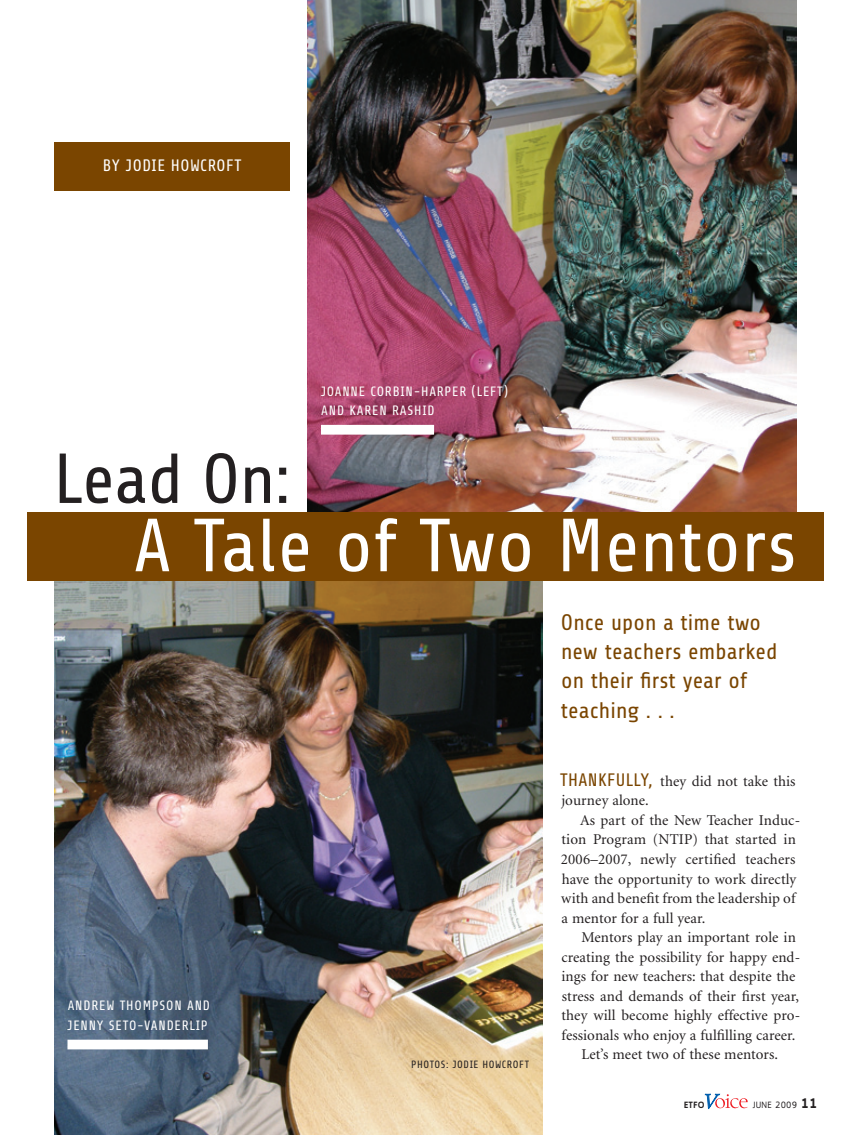
<style>
.page{position:relative;width:864px;height:1135px;background:#fff}
.page>*{position:absolute;margin:0;border:0;box-sizing:border-box;transform-origin:0 0}
.minion_10_13{font:75px "Share";letter-spacing:.005em;color:#fff}
.minion_10_13-2{font:70.5px "Share";letter-spacing:-.01em;color:#231f20}
.minion_10_13-3{font:22.5px/29.2px "Share";letter-spacing:.005em;color:#7a4500}
.minion_10_13-4{font:16.5px "Share";letter-spacing:.035em;color:#fff}
.minion_10_13-5{font:15px/19.5px "Minion";letter-spacing:.005em;color:#231f20}
.what_is_this_peopl{font:13.5px/19.5px "Share";letter-spacing:.06em;color:#fff}
.photo_credit{font:10.5px "Share";letter-spacing:.06em;color:#231f20}
.t1{font:9px "Ligurino Rg";letter-spacing:.1em;color:#231f20}
.t2{font:700 9px "Ligurino Reg";color:#231f20}
.s1{font-family:"Share";font-size:18px;color:#7a4500}
.s2{font-family:"Ligurino Reg";font-weight:700;font-size:13.8px}
</style>
<div class="page">
<svg style="left:705px;top:1093px;width:43px;height:15px"></svg>
<img style="left:54px;top:580px;width:489px;height:554px">
<img style="left:308px;top:0;width:489px;height:512px">
<div style="left:27px;top:512px;width:797px;height:68px;background:#7a4500"></div>
<div style="left:54px;top:142px;width:235px;height:49px;background:#7a4500"></div>
<div style="left:68px;top:1039px;width:140px;height:9px;background:#fff"></div>
<div style="left:321px;top:424px;width:113px;height:10px;background:#fff"></div>
<p class="minion_10_13-4" style="left:103px;top:156px;width:140px">BY JODIE HOWCROFT</p>
<p class="what_is_this_peopl" style="left:321px;top:381px;width:189px">JOANNE CORBIN-HARPER (LEFT)<br>AND KAREN RASHID</p>
<p class="minion_10_13-2" style="left:54px;top:440px;width:239px">Lead On:</p>
<p class="minion_10_13" style="left:134px;top:504px;width:665px">A Tale of Two Mentors</p>
<p class="what_is_this_peopl" style="left:67px;top:995px;width:144px">ANDREW THOMPSON AND<br>JENNY SETO-VANDERLIP</p>
<p class="photo_credit" style="left:411px;top:1057px;width:119px">PHOTOS: JODIE HOWCROFT</p>
<p class="minion_10_13-3" style="left:561px;top:607px;width:218px">Once upon a time two new teachers embarked on their first year of teaching . . .</p>
<p class="minion_10_13-5" style="left:560px;top:771px;width:237px"><span class="s1">THANKFULLY,</span> they did not take this journey alone.</p>
<p class="minion_10_13-5" style="left:561px;top:810px;width:241px;text-indent:19px">As part of the New Teacher Induc&shy;tion Program (NTIP) that started in 2006–2007, newly certified teachers have the opportunity to work directly with and benefit from the leadership of a mentor for a full year.</p>
<p class="minion_10_13-5" style="left:561px;top:927px;width:240px;text-indent:20px">Mentors play an important role in creating the possibility for happy end&shy;ings for new teachers: that despite the stress and demands of their first year, they will become highly effective pro&shy;fessionals who enjoy a fulfilling career.</p>
<p class="minion_10_13-5" style="left:582px;top:1044px;width:198px">Let’s meet two of these mentors.</p>
<p class="t2" style="left:684px;top:1099px;width:22px">ETFO</p>
<p class="t1" style="left:753px;top:1099px;width:66px">JUNE 2009 <span class="s2">11</span></p>
</div>
